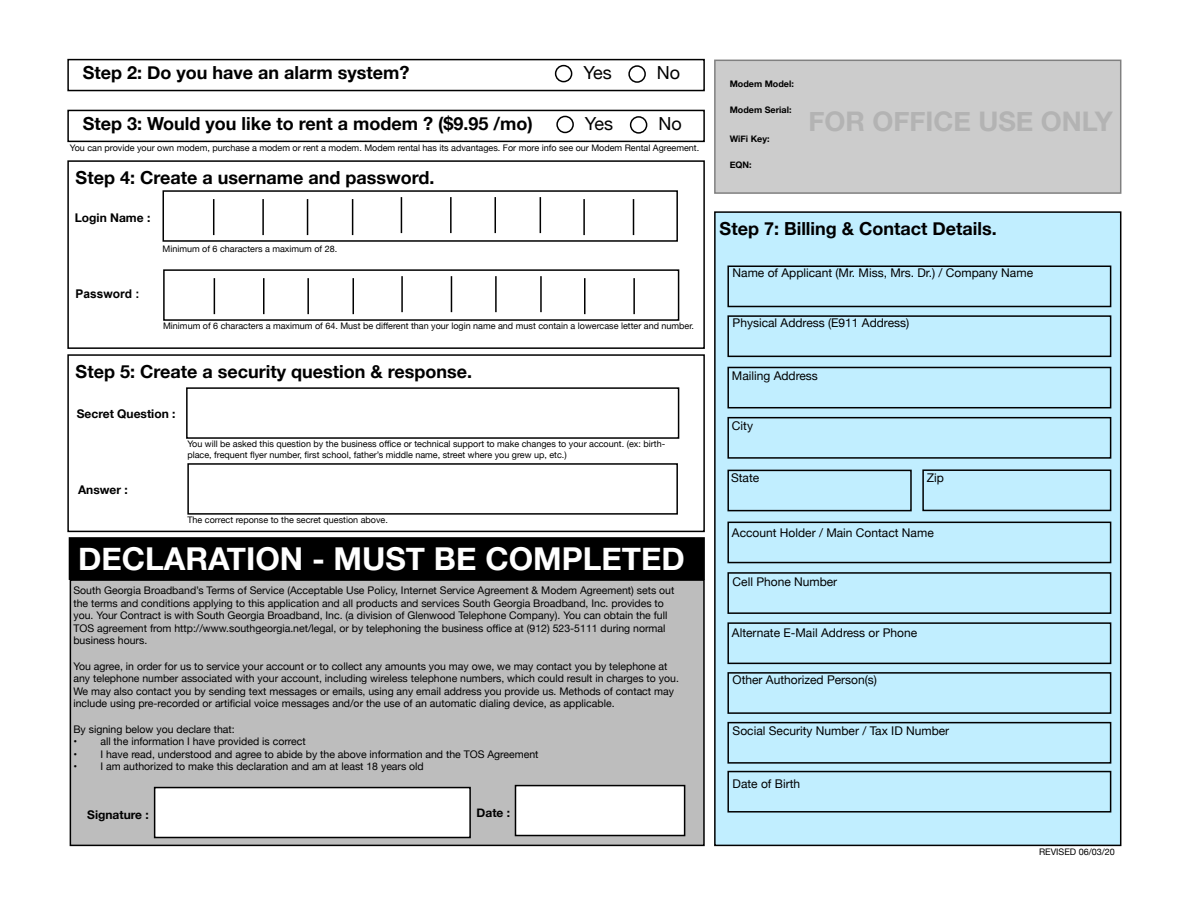
<style>
.page{position:relative;width:1188px;height:918px;background:#fff}
.page>*{position:absolute;margin:0;border:0;box-sizing:border-box;transform-origin:0 0}
.t1{font:700 31.5px "Helvetica Neue";color:#fff}
.t2{font:700 27px "Helvetica Neue";color:#b3b3b3}
.t3{font:700 18px "Helvetica Neue";color:#000}
.t4{font:18px "Helvetica Neue";color:#000}
.t5{font:12px "Helvetica Neue";color:#000}
.t6{font:700 12px "Helvetica Neue";color:#000}
.t7{font:700 12px "Arial";color:#000}
.t8{font:10.5px/12.6px "Helvetica Neue";color:#000}
.t9{font:9px/10.8px "Helvetica Neue";color:#000}
.t10{font:700 9px "Helvetica Neue";color:#000}
</style>
<div class="page">
<div style="left:715px;top:212px;width:406px;height:633px;background:#c1eeff"></div>
<div style="left:714px;top:211px;width:407px;height:635px;border:2px solid #000"></div>
<div style="left:555px;top:65px;width:17px;height:17px;border:2px solid #000;border-radius:50%"></div>
<div style="left:67px;top:59px;width:638px;height:32px;border:2px solid #000"></div>
<div style="left:628px;top:65px;width:18px;height:18px;border:2px solid #000;border-radius:50%"></div>
<div style="left:556px;top:116px;width:18px;height:17px;border:2px solid #000;border-radius:50%"></div>
<div style="left:67px;top:110px;width:638px;height:32px;border:2px solid #000"></div>
<div style="left:630px;top:116px;width:17px;height:18px;border:2px solid #000;border-radius:50%"></div>
<div style="left:70px;top:580px;width:634px;height:265px;background:#bdbdbd"></div>
<div style="left:70px;top:579px;width:635px;height:267px;border:2px solid #000"></div>
<div style="left:69px;top:538px;width:635px;height:41px;background:#000"></div>
<div style="left:69px;top:537px;width:636px;height:43px;border:2px solid #000"></div>
<div style="left:155px;top:788px;width:315px;height:50px;background:#fff"></div>
<div style="left:154px;top:787px;width:317px;height:51px;border:2px solid #000"></div>
<div style="left:515px;top:786px;width:170px;height:50px;background:#fff"></div>
<div style="left:515px;top:785px;width:170px;height:51px;border:2px solid #000"></div>
<div style="left:163px;top:190px;width:515px;height:52px;border:2px solid #000"></div>
<hr style="left:213px;top:199px;width:1px;height:36px;background:#000">
<hr style="left:262px;top:199px;width:2px;height:36px;background:#000">
<hr style="left:307px;top:199px;width:1px;height:36px;background:#000">
<hr style="left:352px;top:199px;width:1px;height:36px;background:#000">
<div style="left:163px;top:269px;width:516px;height:52px;border:2px solid #000"></div>
<hr style="left:214px;top:278px;width:1px;height:36px;background:#000">
<hr style="left:263px;top:278px;width:2px;height:36px;background:#000">
<hr style="left:307px;top:278px;width:2px;height:36px;background:#000">
<hr style="left:353px;top:278px;width:1px;height:36px;background:#000">
<div style="left:186px;top:387px;width:493px;height:52px;border:2px solid #000"></div>
<div style="left:187px;top:463px;width:491px;height:52px;border:2px solid #000"></div>
<div style="left:67px;top:160px;width:638px;height:189px;border:2px solid #000"></div>
<div style="left:67px;top:354px;width:638px;height:178px;border:2px solid #000"></div>
<div style="left:714px;top:60px;width:407px;height:134px;background:#ccc;border:2px solid #808080"></div>
<hr style="left:401px;top:197px;width:1px;height:36px;background:#000">
<hr style="left:450px;top:197px;width:2px;height:36px;background:#000">
<hr style="left:495px;top:197px;width:1px;height:36px;background:#000">
<hr style="left:540px;top:197px;width:1px;height:36px;background:#000">
<hr style="left:401px;top:276px;width:2px;height:36px;background:#000">
<hr style="left:451px;top:276px;width:1px;height:36px;background:#000">
<hr style="left:495px;top:276px;width:2px;height:36px;background:#000">
<hr style="left:540px;top:276px;width:2px;height:36px;background:#000">
<hr style="left:583px;top:199px;width:2px;height:36px;background:#000">
<hr style="left:633px;top:199px;width:1px;height:36px;background:#000">
<hr style="left:584px;top:278px;width:2px;height:36px;background:#000">
<hr style="left:633px;top:278px;width:2px;height:36px;background:#000">
<div style="left:727px;top:266px;width:384px;height:41px;border:2px solid #000"></div>
<div style="left:727px;top:315px;width:384px;height:42px;border:2px solid #000"></div>
<div style="left:727px;top:367px;width:384px;height:41px;border:2px solid #000"></div>
<div style="left:727px;top:417px;width:384px;height:42px;border:2px solid #000"></div>
<div style="left:727px;top:470px;width:185px;height:41px;border:2px solid #000"></div>
<div style="left:922px;top:469px;width:189px;height:42px;border:2px solid #000"></div>
<div style="left:727px;top:522px;width:384px;height:41px;border:2px solid #000"></div>
<div style="left:727px;top:572px;width:384px;height:42px;border:2px solid #000"></div>
<div style="left:727px;top:622px;width:384px;height:42px;border:2px solid #000"></div>
<div style="left:727px;top:672px;width:384px;height:42px;border:2px solid #000"></div>
<div style="left:727px;top:722px;width:384px;height:42px;border:2px solid #000"></div>
<div style="left:727px;top:771px;width:384px;height:42px;border:2px solid #000"></div>
<p class="t3" style="left:83px;top:59px;width:328px">Step 2: Do you have an alarm system?</p>
<p class="t4" style="left:583px;top:60px;width:30px">Yes</p>
<p class="t4" style="left:657px;top:60px;width:25px">No</p>
<p class="t3" style="left:83px;top:110px;width:451px">Step 3: Would you like to rent a modem ? ($9.95 /mo)</p>
<p class="t4" style="left:585px;top:110px;width:30px">Yes</p>
<p class="t4" style="left:658px;top:111px;width:25px">No</p>
<p class="t9" style="left:70px;top:143px;width:631px">You can provide your own modem, purchase a modem or rent a modem. Modem rental has its advantages. For more info see our Modem Rental Agreement.</p>
<p class="t3" style="left:76px;top:163px;width:360px">Step 4: Create a username and password.</p>
<p class="t6" style="left:75px;top:209px;width:77px">Login Name :</p>
<p class="t9" style="left:163px;top:244px;width:176px">Minimum of 6 characters a maximum of 28.</p>
<p class="t7" style="left:76px;top:286px;width:66px">Password :</p>
<p class="t9" style="left:163px;top:321px;width:532px">Minimum of 6 characters a maximum of 64. Must be different than your login name and must contain a lowercase letter and number.</p>
<p class="t3" style="left:76px;top:357px;width:398px">Step 5: Create a security question &amp; response.</p>
<p class="t6" style="left:77px;top:404px;width:100px">Secret Question :</p>
<p class="t6" style="left:78px;top:480px;width:51px">Answer :</p>
<p class="t9" style="left:187px;top:439px;width:479px">You will be asked this question by the business office or technical support to make changes to your account. (ex: birth&shy;place, frequent flyer number, first school, father’s middle name, street where you grew up, etc.)</p>
<p class="t9" style="left:187px;top:515px;width:202px">The correct reponse to the secret question above.</p>
<p class="t1" style="left:78px;top:534px;width:608px">DECLARATION - MUST BE COMPLETED</p>
<p class="t8" style="left:73px;top:585px;width:603px">South Georgia Broadband’s Terms of Service (Acceptable Use Policy, Internet Service Agreement &amp; Modem Agreement) sets out the terms and conditions applying to this application and all products and services South Georgia Broadband, Inc. provides to you. Your Contract is with South Georgia Broadband, Inc. (a division of Glenwood Telephone Company). You can obtain the full TOS agreement from http://www.southgeorgia.net/legal, or by telephoning the business office at (912) 523-5111 during normal business hours.</p>
<p class="t8" style="left:73px;top:660px;width:607px">You agree, in order for us to service your account or to collect any amounts you may owe, we may contact you by telephone at any telephone number associated with your account, including wireless telephone numbers, which could result in charges to you.<br>We may also contact you by sending text messages or emails, using any email address you provide us. Methods of contact may include using pre-recorded or artificial voice messages and/or the use of an automatic dialing device, as applicable.</p>
<p class="t8" style="left:73px;top:723px;width:163px">By signing below you declare that:</p>
<p class="t8" style="left:73px;top:736px;width:234px">• all the information I have provided is correct</p>
<p class="t8" style="left:73px;top:748px;width:467px">• I have read, understood and agree to abide by the above information and the TOS Agreement</p>
<p class="t8" style="left:73px;top:761px;width:352px">• I am authorized to make this declaration and am at least 18 years old</p>
<p class="t6" style="left:87px;top:805px;width:63px">Signature :</p>
<p class="t6" style="left:477px;top:803px;width:35px">Date :</p>
<p class="t10" style="left:730px;top:76px;width:66px">Modem Model:</p>
<p class="t10" style="left:730px;top:103px;width:63px">Modem Serial:</p>
<p class="t10" style="left:730px;top:132px;width:41px">WiFi Key:</p>
<p class="t10" style="left:730px;top:157px;width:24px">EQN:</p>
<p class="t2" style="left:808px;top:101px;width:306px">FOR OFFICE USE ONLY</p>
<p class="t3" style="left:720px;top:214px;width:279px">Step 7: Billing &amp; Contact Details.</p>
<p class="t5" style="left:733px;top:265px;width:302px">Name of Applicant (Mr. Miss, Mrs. Dr.) / Company Name</p>
<p class="t5" style="left:733px;top:314px;width:178px">Physical Address (E911 Address)</p>
<p class="t5" style="left:732px;top:367px;width:88px">Mailing Address</p>
<p class="t5" style="left:732px;top:417px;width:23px">City</p>
<p class="t5" style="left:731px;top:469px;width:30px">State</p>
<p class="t5" style="left:927px;top:469px;width:19px">Zip</p>
<p class="t5" style="left:732px;top:524px;width:203px">Account Holder / Main Contact Name</p>
<p class="t5" style="left:733px;top:573px;width:106px">Cell Phone Number</p>
<p class="t5" style="left:732px;top:625px;width:187px">Alternate E-Mail Address or Phone</p>
<p class="t5" style="left:733px;top:671px;width:146px">Other Authorized Person(s)</p>
<p class="t5" style="left:733px;top:722px;width:218px">Social Security Number / Tax ID Number</p>
<p class="t5" style="left:733px;top:775px;width:69px">Date of Birth</p>
<p class="t9" style="left:1039px;top:847px;width:77px">REVISED 06/03/20</p>
</div>
